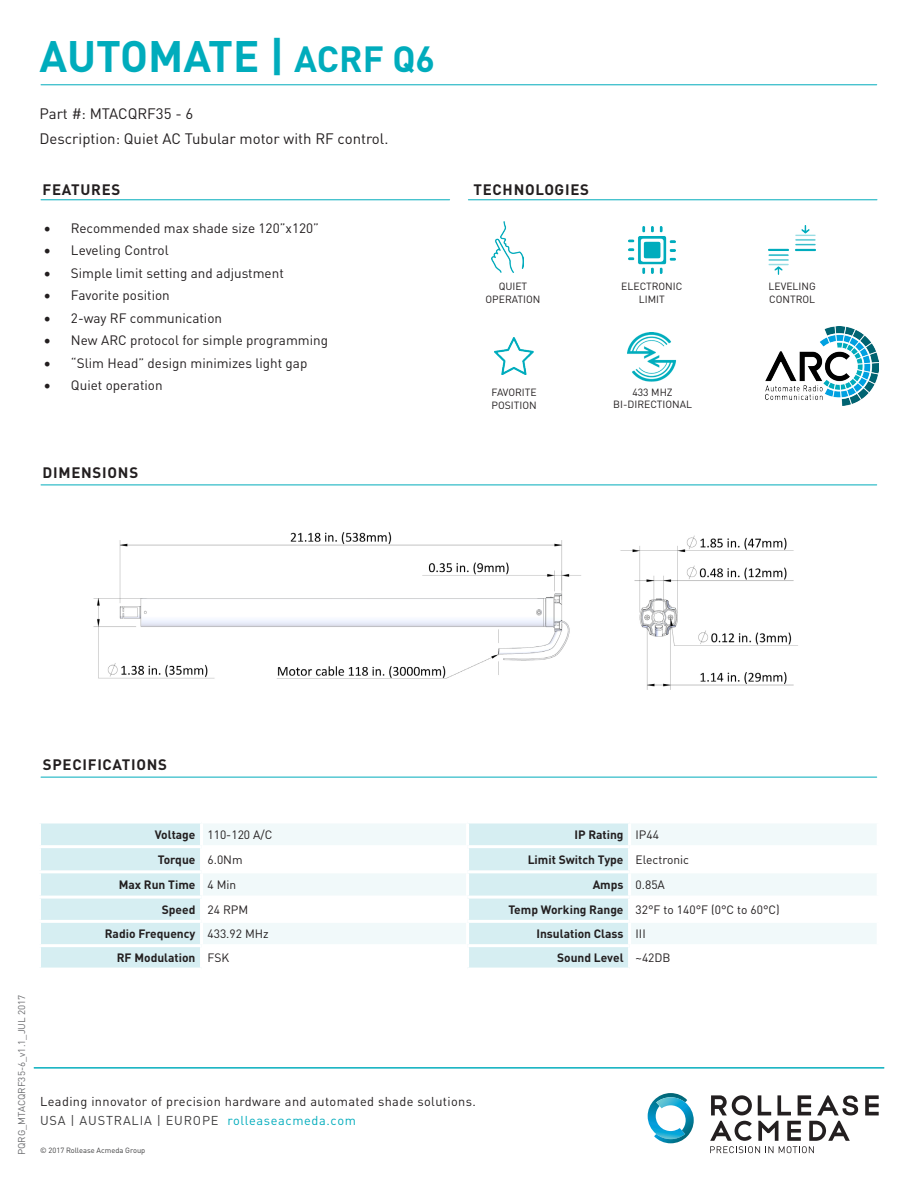
<style>
.page{position:relative;width:918px;height:1188px;background:#fff}
.page>*{position:absolute;margin:0;border:0;box-sizing:border-box;transform-origin:0 0}
.t1{font:700 43.5px "DINOT";color:#00acbc}
.t2{font:700 36px "DINOT";color:#00acbc}
.t3{font:15px "DINOT";color:#231f20}
.t4{font:700 15px "DINOT";letter-spacing:.05em;color:#231f20}
.t5{font:13.5px "DINOT";color:#231f20}
.t6{font:12.75px/19px "DINOT";letter-spacing:.03em;color:#231f20}
.t7{font:700 12px "DINOT";color:#231f20}
.t8{font:12px "DINOT";color:#231f20}
.t9{font:10.35px/12.5px "DINOT";color:#231f20}
.t10{font:9.75px "DINOT";color:#6c6d70}
.t11{font:7.5px "DINOT";color:#3e3e3f}
.s1{font-family:"Minion Pro";font-size:18px}
.s2{color:#3e3e3f}
.s3{color:#00acbc}
</style>
<div class="page">
<svg style="left:648px;top:1093px;width:46px;height:50px"></svg>
<svg style="left:798px;top:1095px;width:13px;height:20px"></svg>
<svg style="left:758px;top:1095px;width:13px;height:20px"></svg>
<svg style="left:777px;top:1095px;width:14px;height:20px"></svg>
<svg style="left:865px;top:1095px;width:14px;height:20px"></svg>
<svg style="left:817px;top:1095px;width:41px;height:20px"></svg>
<svg style="left:711px;top:1095px;width:41px;height:20px"></svg>
<svg style="left:710px;top:1121px;width:140px;height:32px"></svg>
<hr style="left:34px;top:1067px;width:850px;height:1px;background:#00acbc">
<img style="left:46px;top:484px;width:816px;height:206px">
<hr style="left:41px;top:84px;width:836px;height:1px;background:#00acbc">
<hr style="left:41px;top:485px;width:836px;height:1px;background:#00acbc">
<hr style="left:41px;top:777px;width:836px;height:1px;background:#00acbc">
<hr style="left:41px;top:199px;width:409px;height:1px;background:#00acbc">
<hr style="left:468px;top:199px;width:409px;height:1px;background:#00acbc">
<img style="left:769px;top:225px;width:47px;height:50px">
<img style="left:628px;top:227px;width:48px;height:47px">
<img style="left:494px;top:337px;width:40px;height:37px">
<img style="left:627px;top:333px;width:50px;height:49px">
<img style="left:766px;top:326px;width:113px;height:79px">
<img style="left:492px;top:221px;width:31px;height:51px">
<svg style="left:41px;top:823px;width:587px;height:145px;fill:#d6eef2"></svg>
<svg style="left:203px;top:823px;width:673px;height:121px;fill:#f1f9fa"></svg>
<hr style="left:200px;top:823px;width:3px;height:22px;background:#fff">
<hr style="left:466px;top:823px;width:3px;height:22px;background:#fff">
<hr style="left:628px;top:823px;width:3px;height:22px;background:#fff">
<hr style="left:38px;top:845px;width:164px;height:3px;background:#fff">
<hr style="left:202px;top:845px;width:266px;height:3px;background:#fff">
<hr style="left:200px;top:848px;width:3px;height:22px;background:#fff">
<hr style="left:468px;top:845px;width:162px;height:3px;background:#fff">
<hr style="left:466px;top:848px;width:3px;height:22px;background:#fff">
<hr style="left:630px;top:845px;width:250px;height:3px;background:#fff">
<hr style="left:628px;top:848px;width:3px;height:22px;background:#fff">
<hr style="left:38px;top:870px;width:164px;height:3px;background:#fff">
<hr style="left:202px;top:870px;width:266px;height:3px;background:#fff">
<hr style="left:200px;top:873px;width:3px;height:23px;background:#fff">
<hr style="left:468px;top:870px;width:162px;height:3px;background:#fff">
<hr style="left:466px;top:873px;width:3px;height:23px;background:#fff">
<hr style="left:630px;top:870px;width:250px;height:3px;background:#fff">
<hr style="left:628px;top:873px;width:3px;height:23px;background:#fff">
<hr style="left:38px;top:896px;width:164px;height:3px;background:#fff">
<hr style="left:202px;top:896px;width:266px;height:3px;background:#fff">
<hr style="left:200px;top:899px;width:3px;height:21px;background:#fff">
<hr style="left:468px;top:896px;width:162px;height:3px;background:#fff">
<hr style="left:466px;top:899px;width:3px;height:21px;background:#fff">
<hr style="left:630px;top:896px;width:250px;height:3px;background:#fff">
<hr style="left:628px;top:899px;width:3px;height:21px;background:#fff">
<hr style="left:38px;top:920px;width:164px;height:3px;background:#fff">
<hr style="left:202px;top:920px;width:266px;height:3px;background:#fff">
<hr style="left:200px;top:923px;width:3px;height:21px;background:#fff">
<hr style="left:468px;top:920px;width:162px;height:3px;background:#fff">
<hr style="left:466px;top:923px;width:3px;height:21px;background:#fff">
<hr style="left:630px;top:920px;width:250px;height:3px;background:#fff">
<hr style="left:628px;top:923px;width:3px;height:21px;background:#fff">
<hr style="left:38px;top:944px;width:164px;height:3px;background:#fff">
<hr style="left:202px;top:944px;width:266px;height:3px;background:#fff">
<hr style="left:200px;top:947px;width:3px;height:21px;background:#fff">
<hr style="left:468px;top:944px;width:162px;height:3px;background:#fff">
<hr style="left:466px;top:947px;width:3px;height:21px;background:#fff">
<p class="t1" style="left:39px;top:27px;width:247px">AUTOMATE |</p>
<p class="t2" style="left:294px;top:35px;width:142px">ACRF Q6</p>
<p class="t3" style="left:39px;top:104px;width:155px">Part #: MTACQRF35 - 6</p>
<p class="t3" style="left:39px;top:129px;width:350px">Description: Quiet AC Tubular motor with RF control.</p>
<p class="t4" style="left:42px;top:180px;width:80px">FEATURES</p>
<p class="t4" style="left:473px;top:180px;width:117px">TECHNOLOGIES</p>
<p class="t5" style="left:44px;top:220px;width:277px"><span class="s1">•</span> Recommended max shade size 120”x120”</p>
<p class="t5" style="left:44px;top:242px;width:126px"><span class="s1">•</span> Leveling Control</p>
<p class="t5" style="left:44px;top:265px;width:241px"><span class="s1">•</span> Simple limit setting and adjustment</p>
<p class="t5" style="left:44px;top:287px;width:127px"><span class="s1">•</span> Favorite position</p>
<p class="t5" style="left:44px;top:310px;width:180px"><span class="s1">•</span> 2-way RF communication</p>
<p class="t5" style="left:44px;top:332px;width:286px"><span class="s1">•</span> New ARC protocol for simple programming</p>
<p class="t5" style="left:44px;top:355px;width:265px"><span class="s1">•</span> “Slim Head” design minimizes light gap</p>
<p class="t5" style="left:44px;top:377px;width:120px"><span class="s1">•</span> Quiet operation</p>
<p class="t4" style="left:42px;top:463px;width:97px">DIMENSIONS</p>
<p class="t9" style="left:486px;top:280px;width:56px;text-align:center">QUIET<br>OPERATION</p>
<p class="t9" style="left:492px;top:386px;width:47px">FAVORITE<br>POSITION</p>
<p class="t9" style="left:621px;top:280px;width:63px;text-align:center">ELECTRONIC<br>LIMIT</p>
<p class="t9" style="left:632px;top:385px;width:42px">433 MHZ</p>
<p class="t9" style="left:613px;top:398px;width:80px">BI-DIRECTIONAL</p>
<p class="t9" style="left:769px;top:280px;width:49px">LEVELING<br>CONTROL</p>
<p class="t4" style="left:43px;top:755px;width:126px">SPECIFICATIONS</p>
<p class="t10" style="left:16px;top:1155px;width:162px;rotate:-90deg">PQRG_MTACQRF35-6_v1.1_JUL 2017</p>
<p class="t7" style="left:155px;top:827px;width:42px">Voltage</p>
<p class="t8" style="left:208px;top:827px;width:66px">110-120 A/C</p>
<p class="t7" style="left:574px;top:827px;width:51px">IP Rating</p>
<p class="t8" style="left:636px;top:827px;width:25px">IP44</p>
<p class="t7" style="left:158px;top:852px;width:39px">Torque</p>
<p class="t8" style="left:208px;top:852px;width:37px">6.0Nm</p>
<p class="t7" style="left:528px;top:852px;width:97px">Limit Switch Type</p>
<p class="t8" style="left:636px;top:852px;width:55px">Electronic</p>
<p class="t7" style="left:119px;top:877px;width:78px">Max Run Time</p>
<p class="t8" style="left:208px;top:877px;width:30px">4 Min</p>
<p class="t7" style="left:593px;top:877px;width:32px">Amps</p>
<p class="t8" style="left:636px;top:877px;width:31px">0.85A</p>
<p class="t7" style="left:162px;top:902px;width:35px">Speed</p>
<p class="t8" style="left:208px;top:902px;width:42px">24 RPM</p>
<p class="t7" style="left:508px;top:902px;width:117px">Temp Working Range</p>
<p class="t8" style="left:636px;top:902px;width:146px">32°F to 140°F (0°C to 60°C)</p>
<p class="t7" style="left:105px;top:926px;width:92px">Radio Frequency</p>
<p class="t8" style="left:208px;top:926px;width:63px">433.92 MHz</p>
<p class="t7" style="left:536px;top:926px;width:89px">Insulation Class</p>
<p class="t8" style="left:636px;top:926px;width:12px">III</p>
<p class="t7" style="left:117px;top:950px;width:80px">RF Modulation</p>
<p class="t8" style="left:208px;top:950px;width:23px">FSK</p>
<p class="t7" style="left:557px;top:950px;width:68px">Sound Level</p>
<p class="t8" style="left:636px;top:950px;width:37px">~42DB</p>
<p class="t6" style="left:40px;top:1092px;width:437px">Leading innovator of precision hardware and automated shade solutions.<br><span class="s2">USA | AUSTRALIA | EUROPE</span> <span class="s3">rolleaseacmeda.com</span></p>
<p class="t11" style="left:40px;top:1146px;width:107px">© 2017 Rollease Acmeda Group</p>
</div>
